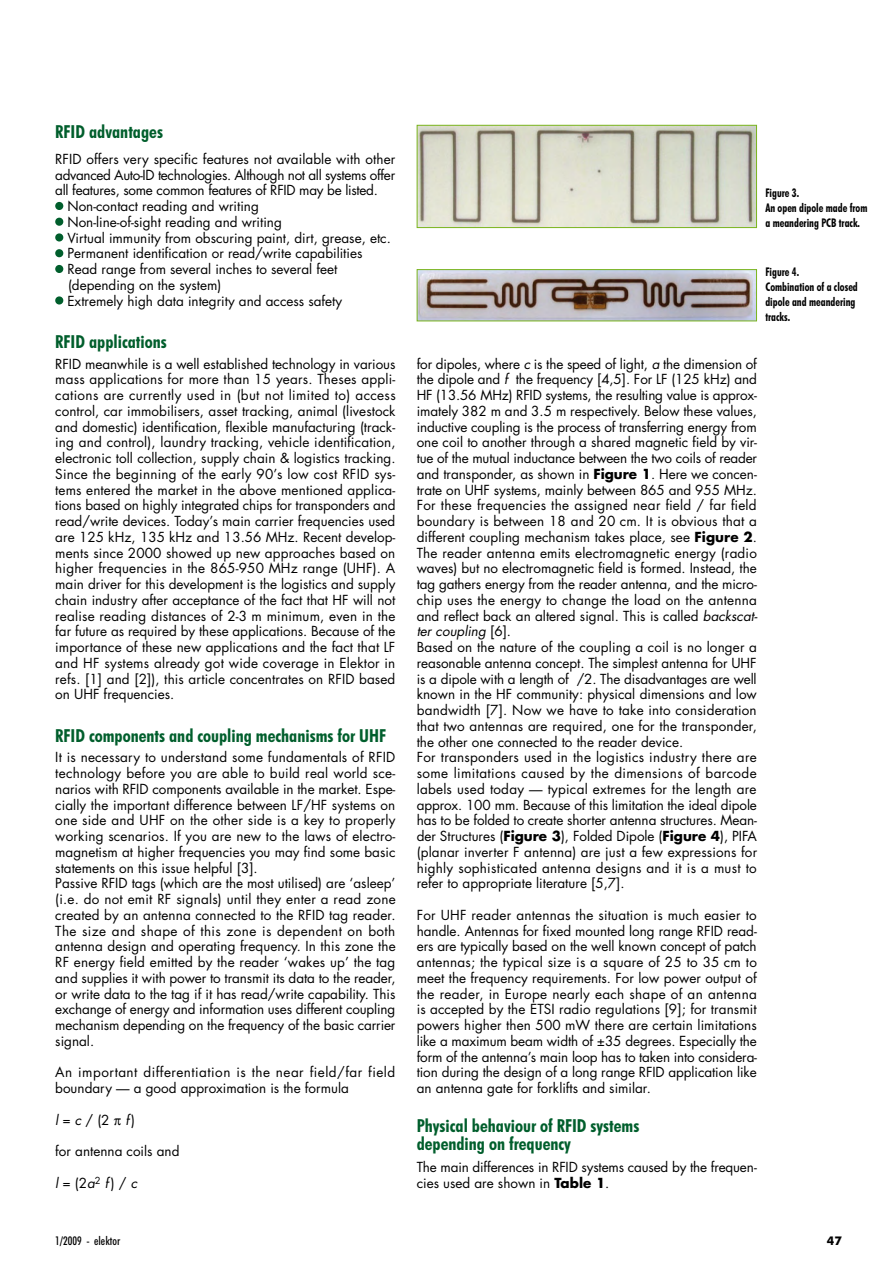
<style>
.page{position:relative;width:893px;height:1263px;background:#fff}
.page>*{position:absolute;margin:0;border:0;box-sizing:border-box;transform-origin:0 0}
.t1{font:700 condensed 18px/18px "Futura BT";color:#005e2c}
.t2{font:13.5px/15.8px "Futura";color:#000}
.t3{font:13.5px/15.8px "Futura";letter-spacing:.035em;color:#000}
.t4{font:700 condensed 12px/15px "Futura BT";color:#000;scale:.9 1}
.t5{font:500 condensed 12px "Futura BT";color:#000}
.t6{font:700 12px "Futura BT";color:#000}
.s1{color:#005e2c}
.s2{font-style:italic}
.s3{font-weight:700}
</style>
<div class="page">
<div style="left:55px;top:202px;width:8px;height:8px;border:3px solid #005e2c;border-radius:50%"></div>
<div style="left:55px;top:218px;width:8px;height:8px;border:3px solid #005e2c;border-radius:50%"></div>
<div style="left:55px;top:233px;width:8px;height:8px;border:3px solid #005e2c;border-radius:50%"></div>
<div style="left:55px;top:249px;width:8px;height:8px;border:3px solid #005e2c;border-radius:50%"></div>
<div style="left:55px;top:265px;width:8px;height:8px;border:3px solid #005e2c;border-radius:50%"></div>
<div style="left:55px;top:296px;width:8px;height:8px;border:3px solid #005e2c;border-radius:50%"></div>
<img style="left:419px;top:127px;width:336px;height:99px">
<div style="left:417px;top:125px;width:340px;height:103px;border:1px solid #7ab51d"></div>
<img style="left:419px;top:271px;width:336px;height:48px">
<div style="left:417px;top:269px;width:340px;height:52px;border:1px solid #7ab51d"></div>
<h1 class="t1" style="left:55px;top:123px;width:109px">RFID advantages</h1>
<p class="t2" style="left:55px;top:151px;width:341px;text-align:justify">RFID offers very specific features not available with other advanced Auto-ID technologies. Although not all systems offer all features, some common features of RFID may be listed.</p>
<p class="t2" style="left:55px;top:198px;width:205px"><span class="s1">•</span> Non-contact reading and writing</p>
<p class="t2" style="left:55px;top:214px;width:228px"><span class="s1">•</span> Non-line-of-sight reading and writing</p>
<p class="t2" style="left:55px;top:230px;width:337px"><span class="s1">•</span> Virtual immunity from obscuring paint, dirt, grease, etc.</p>
<p class="t2" style="left:55px;top:245px;width:309px"><span class="s1">•</span> Permanent identification or read/write capabilities</p>
<p class="t2" style="left:68px;top:261px;width:271px;text-indent:-13px"><span class="s1">•</span> Read range from several inches to several feet (depending on the system)</p>
<p class="t2" style="left:55px;top:293px;width:288px"><span class="s1">•</span> Extremely high data integrity and access safety</p>
<h1 class="t1" style="left:55px;top:332px;width:113px">RFID applications</h1>
<p class="t2" style="left:55px;top:356px;width:342px;text-align:justify">RFID meanwhile is a well established technology in various mass applications for more than 15 years. Theses appli&shy;cations are currently used in (but not limited to) access control, car immobilisers, asset tracking, animal (livestock and domestic) identification, flexible manufacturing (track&shy;ing and control), laundry tracking, vehicle identification, electronic toll collection, supply chain &amp; logistics tracking.<br>Since the beginning of the early 90’s low cost RFID sys&shy;tems entered the market in the above mentioned applica&shy;tions based on highly integrated chips for transponders and read/write devices. Today’s main carrier frequencies used are 125 kHz, 135 kHz and 13.56 MHz. Recent develop&shy;ments since 2000 showed up new approaches based on higher frequencies in the 865-950 MHz range (UHF). A main driver for this development is the logistics and supply chain industry after acceptance of the fact that HF will not realise reading distances of 2-3 m minimum, even in the far future as required by these applications. Because of the importance of these new applications and the fact that LF and HF systems already got wide coverage in Elektor in refs. [1] and [2]), this article concentrates on RFID based on UHF frequencies.</p>
<h1 class="t1" style="left:55px;top:726px;width:332px">RFID components and coupling mechanisms for UHF</h1>
<p class="t2" style="left:55px;top:749px;width:342px">It is necessary to understand some fundamentals of RFID technology before you are able to build real world sce&shy;narios with RFID components available in the market. Espe&shy;cially the important difference between LF/HF systems on one side and UHF on the other side is a key to properly working scenarios. If you are new to the laws of electro&shy;magnetism at higher frequencies you may find some basic statements on this issue helpful [3].<br>Passive RFID tags (which are the most utilised) are ‘asleep’ (i.e. do not emit RF signals) until they enter a read zone created by an antenna connected to the RFID tag reader.<br>The size and shape of this zone is dependent on both antenna design and operating frequency. In this zone the RF energy field emitted by the reader ‘wakes up’ the tag and supplies it with power to transmit its data to the reader, or write data to the tag if it has read/write capability. This exchange of energy and information uses different coupling mechanism depending on the frequency of the basic carrier signal.</p>
<p class="t3" style="left:55px;top:1064px;width:341px">An important differentiation is the near field/far field boundary — a good approximation is the formula</p>
<p class="t2" style="left:55px;top:1112px;width:81px"><span class="s2">l</span> = <span class="s2">c</span> / (2 <span class="s2">f</span>)</p>
<p class="t2" style="left:55px;top:1143px;width:126px">for antenna coils and</p>
<p class="t2" style="left:55px;top:1175px;width:83px"><span class="s2">l</span> = (2<span class="s2">a</span><sup>2</sup> <span class="s2">f</span> ) / <span class="s2">c</span></p>
<p class="t4" style="left:765px;top:185px;width:115px">Figure 3.<br>An open dipole made from a meandering PCB track.</p>
<p class="t4" style="left:765px;top:264px;width:104px">Figure 4.<br>Combination of a closed dipole and meandering tracks.</p>
<p class="t2" style="left:417px;top:356px;width:342px">for dipoles, where <span class="s2">c</span> is the speed of light, <span class="s2">a</span> the dimension of the dipole and <span class="s2">f</span> the frequency [4,5]. For LF (125 kHz) and HF (13.56 MHz) RFID systems, the resulting value is approx&shy;imately 382 m and 3.5 m respectively. Below these values, inductive coupling is the process of transferring energy from one coil to another through a shared magnetic field by vir&shy;tue of the mutual inductance between the two coils of reader and transponder, as shown in <span class="s3">Figure 1</span>. Here we concen&shy;trate on UHF systems, mainly between 865 and 955 MHz.<br>For these frequencies the assigned near field / far field boundary is between 18 and 20 cm. It is obvious that a different coupling mechanism takes place<span class="s2">,</span> see <span class="s3">Figure 2</span>.<br>The reader antenna emits electromagnetic energy (radio waves) but no electromagnetic field is formed. Instead, the tag gathers energy from the reader antenna, and the micro&shy;chip uses the energy to change the load on the antenna and reflect back an altered signal. This is called <span class="s2">backscat&shy;ter coupling</span> [6].<br>Based on the nature of the coupling a coil is no longer a reasonable antenna concept. The simplest antenna for UHF is a dipole with a length of λ/2. The disadvantages are well known in the HF community: physical dimensions and low bandwidth [7]. Now we have to take into consideration that two antennas are required, one for the transponder, the other one connected to the reader device.<br>For transponders used in the logistics industry there are some limitations caused by the dimensions of barcode labels used today — typical extremes for the length are approx. 100 mm. Because of this limitation the ideal dipole has to be folded to create shorter antenna structures. Mean&shy;der Structures (<span class="s3">Figure 3</span>), Folded Dipole (<span class="s3">Figure 4</span>), PIFA (planar inverter F antenna) are just a few expressions for highly sophisticated antenna designs and it is a must to refer to appropriate literature [5,7].</p>
<p class="t2" style="left:417px;top:907px;width:342px;text-align:justify">For UHF reader antennas the situation is much easier to handle. Antennas for fixed mounted long range RFID read&shy;ers are typically based on the well known concept of patch antennas; the typical size is a square of 25 to 35 cm to meet the frequency requirements. For low power output of the reader, in Europe nearly each shape of an antenna is accepted by the ETSI radio regulations [9]; for transmit powers higher then 500 mW there are certain limitations like a maximum beam width of ±35 degrees. Especially the form of the antenna’s main loop has to taken into considera&shy;tion during the design of a long range RFID application like an antenna gate for forklifts and similar.</p>
<h1 class="t1" style="left:417px;top:1117px;width:224px">Physical behaviour of RFID systems depending on frequency</h1>
<p class="t2" style="left:417px;top:1159px;width:342px">The main differences in RFID systems caused by the frequen&shy;cies used are shown in <span class="s3">Table 1</span>.</p>
<p class="t5" style="left:55px;top:1233px;width:67px">1/2009 - elektor</p>
<p class="t6" style="left:827px;top:1233px;width:16px">47</p>
</div>
